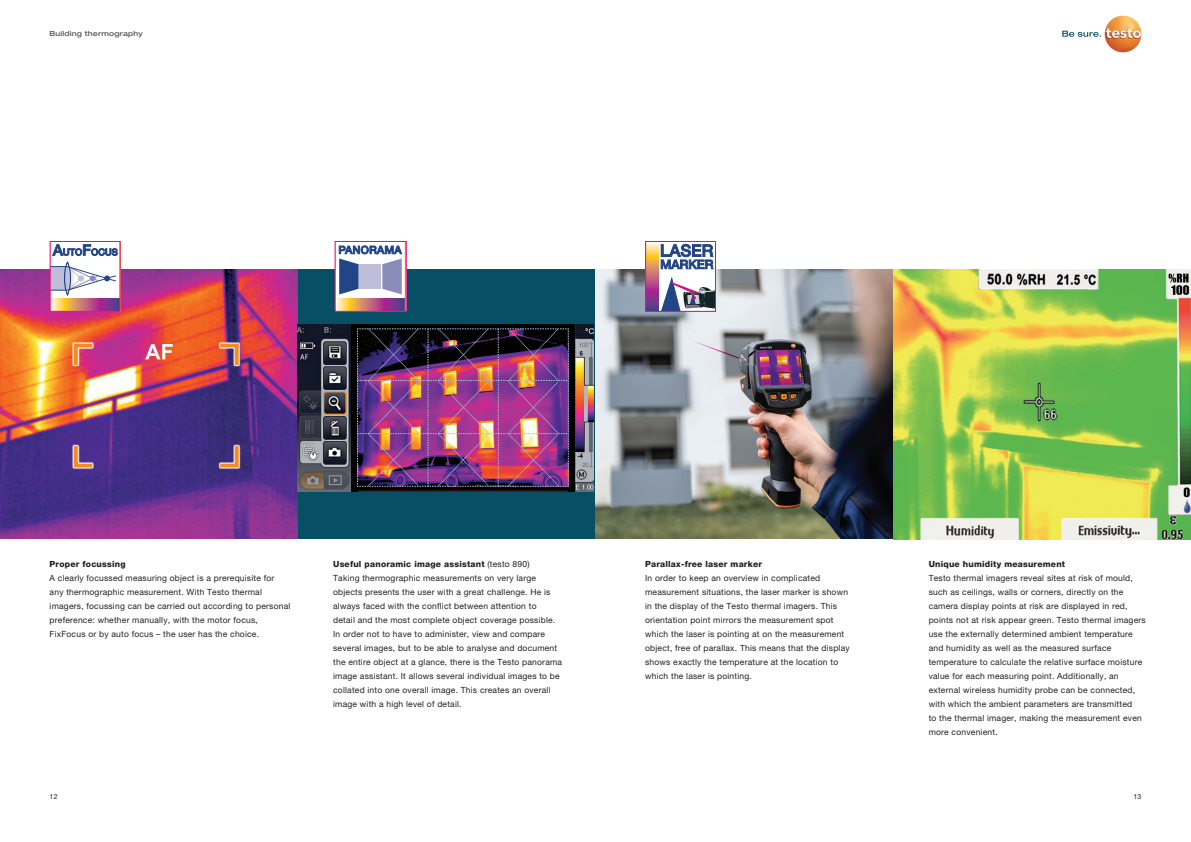
<style>
.page{position:relative;width:1191px;height:842px;background:#fff}
.page>*{position:absolute;margin:0;border:0;box-sizing:border-box;transform-origin:0 0}
.t1{font:8.5px/14px "Helvetica Neue LTW1 G";letter-spacing:.025em;color:#231f20}
.t2{font:800 8.5px "Helvetica Neue LTW1 G";letter-spacing:.025em;color:#231f20}
.t3{font:500 expanded 7px "Helvetica Neue LTW1 G";letter-spacing:.025em;color:#57585a}
.t4{font:7px "Helvetica Neue LTW1 G";color:#231f20}
.s1{font-weight:800}
</style>
<div class="page">
<img style="left:0;top:269px;width:297px;height:270px">
<svg style="left:52px;top:244px;width:66px;height:66px"></svg>
<div style="left:64px;top:262px;width:7px;height:33px;border:1px solid #224588;border-radius:50%"></div>
<div style="left:50px;top:241px;width:70px;height:71px;border:1px solid #ed028c"></div>
<div style="left:297px;top:269px;width:298px;height:270px;background:#074f64"></div>
<img style="left:297px;top:324px;width:297px;height:168px">
<svg style="left:336px;top:243px;width:69px;height:67px"></svg>
<div style="left:359px;top:264px;width:22px;height:25px;background:#bebed9"></div>
<div style="left:334px;top:241px;width:73px;height:71px;border:1px solid #ed028c"></div>
<img style="left:357px;top:328px;width:212px;height:159px">
<svg style="left:1062px;top:31px;width:39px;height:6px"></svg>
<img style="left:1104px;top:16px;width:37px;height:36px;border-radius:18px">
<img style="left:595px;top:269px;width:298px;height:270px">
<svg style="left:691px;top:339px;width:49px;height:20px"></svg>
<svg style="left:893px;top:269px;width:298px;height:270px;background:#a1c55b"></svg>
<svg style="left:647px;top:243px;width:67px;height:67px"></svg>
<div style="left:645px;top:241px;width:71px;height:71px;border:1px solid #ed028c"></div>
<p class="t3" style="left:50px;top:29px;width:95px">Building thermography</p>
<p class="t2" style="left:50px;top:559px;width:77px">Proper focussing</p>
<p class="t1" style="left:50px;top:571px;width:242px">A clearly focussed measuring object is a prerequisite for any thermographic measurement. With Testo thermal imagers, focussing can be carried out according to personal preference: whether manually, with the motor focus, FixFocus or by auto focus – the user has the choice.</p>
<p class="t1" style="left:333px;top:557px;width:230px"><span class="s1">Useful panoramic image assistant</span> (testo 890)<br>Taking thermographic measurements on very large objects presents the user with a great challenge. He is always faced with the conflict between attention to<br>detail and the most complete object coverage possible.<br>In order not to have to administer, view and compare several images, but to be able to analyse and document the entire object at a glance, there is the Testo panorama image assistant. It allows several individual images to be collated into one overall image. This creates an overall image with a high level of detail.</p>
<p class="t2" style="left:645px;top:559px;width:118px">Parallax-free laser marker</p>
<p class="t1" style="left:645px;top:571px;width:206px">In order to keep an overview in complicated measurement situations, the laser marker is shown in the display of the Testo thermal imagers. This orientation point mirrors the measurement spot which the laser is pointing at on the measurement object, free of parallax. This means that the display shows exactly the temperature at the location to which the laser is pointing.</p>
<p class="t2" style="left:928px;top:559px;width:138px">Unique humidity measurement</p>
<p class="t1" style="left:928px;top:571px;width:219px">Testo thermal imagers reveal sites at risk of mould, such as ceilings, walls or corners, directly on the camera display points at risk are displayed in red, points not at risk appear green. Testo thermal imagers use the externally determined ambient temperature and humidity as well as the measured surface temperature to calculate the relative surface moisture value for each measuring point. Additionally, an external wireless humidity probe can be connected, with which the ambient parameters are transmitted<br>to the thermal imager, making the measurement even more convenient.</p>
<p class="t4" style="left:50px;top:792px;width:9px">12</p>
<p class="t4" style="left:1133px;top:792px;width:9px">13</p>
</div>
